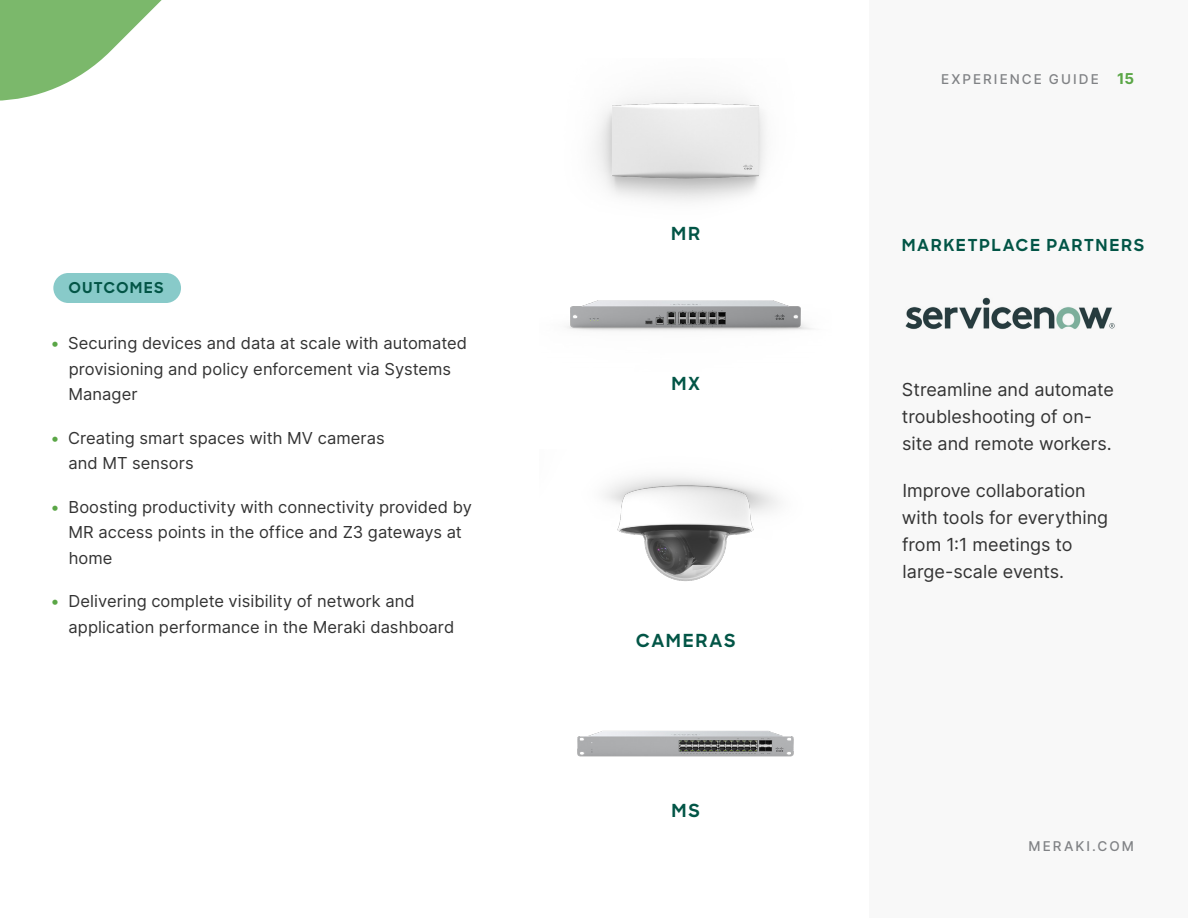
<style>
.page{position:relative;width:1188px;height:918px;background:#fff}
.page>*{position:absolute;margin:0;border:0;box-sizing:border-box;transform-origin:0 0}
.t1{font:18px/27px "Inter";color:#333}
.t2{font:700 18px "Sharp Sans";letter-spacing:.1em;color:#025546}
.t3{font:16.5px/25.5px "Inter";letter-spacing:.005em;color:#333}
.t4{font:700 16.5px "Sharp Sans";letter-spacing:.09em;color:#025546}
.t5{font:700 15px "Sharp Sans";letter-spacing:.075em;color:#025546}
.t6{font:500 13.5px "Inter";letter-spacing:.15em;color:#808285}
.s1{color:#5aa646}
.s2{font-weight:700;font-size:15px;color:#5aa646}
</style>
<div class="page">
<svg style="left:0;top:0;width:162px;height:101px;fill:#7bb86b"></svg>
<div style="left:53px;top:273px;width:128px;height:30px;background:#88cac9;border-radius:15px"></div>
<div style="left:869px;top:0;width:319px;height:918px;background:#f8f8f8"></div>
<img style="left:594px;top:96px;width:172px;height:105px">
<img style="left:605px;top:476px;width:173px;height:105px">
<img style="left:567px;top:300px;width:245px;height:31px">
<img style="left:577px;top:730px;width:217px;height:27px">
<img style="left:905px;top:297px;width:210px;height:33px">
<p class="t5" style="left:68px;top:277px;width:97px">OUTCOMES</p>
<p class="t3" style="left:68px;top:330px;width:400px;text-indent:-18px"><span class="s1">•</span> Securing devices and data at scale with automated provisioning and policy enforcement via Systems<br>Manager</p>
<p class="t3" style="left:68px;top:424px;width:318px;text-indent:-18px"><span class="s1">•</span> Creating smart spaces with MV cameras and MT sensors</p>
<p class="t3" style="left:68px;top:493px;width:405px;text-indent:-18px"><span class="s1">•</span> Boosting productivity with connectivity provided by<br>MR access points in the office and Z3 gateways at home</p>
<p class="t3" style="left:68px;top:588px;width:387px;text-indent:-18px"><span class="s1">•</span> Delivering complete visibility of network and application performance in the Meraki dashboard</p>
<p class="t2" style="left:671px;top:220px;width:31px">MR</p>
<p class="t2" style="left:672px;top:370px;width:30px">MX</p>
<p class="t2" style="left:636px;top:627px;width:101px">CAMERAS</p>
<p class="t2" style="left:672px;top:797px;width:30px">MS</p>
<p class="t6" style="left:941px;top:69px;width:194px">EXPERIENCE GUIDE <span class="s2">15</span></p>
<p class="t4" style="left:902px;top:233px;width:244px">MARKETPLACE PARTNERS</p>
<p class="t1" style="left:902px;top:375px;width:213px">Streamline and automate troubleshooting of on&shy;site and remote workers.</p>
<p class="t1" style="left:902px;top:477px;width:208px">Improve collaboration with tools for everything from 1:1 meetings to large-scale events.</p>
<p class="t6" style="left:1029px;top:836px;width:107px">MERAKI.COM</p>
</div>
